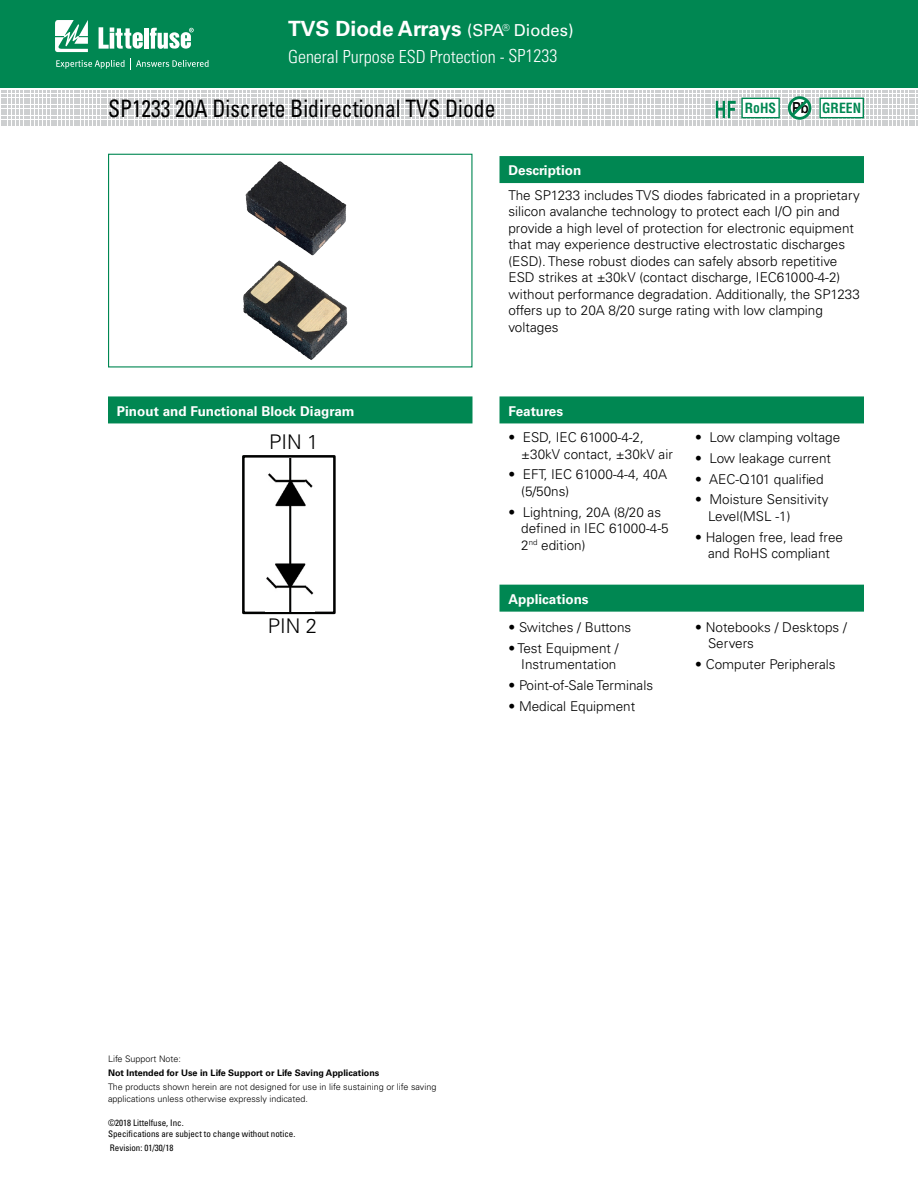
<style>
.page{position:relative;width:918px;height:1188px;background:#fff}
.page>*{position:absolute;margin:0;border:0;box-sizing:border-box;transform-origin:0 0}
.t1{font:condensed 24px "Univers LT Std";color:#000;scale:.9 1}
.t2{font:700 21px "Univers LT Std";color:#fff}
.t3{font:300 20.25px "Univers LT Std";letter-spacing:.005em;color:#000100}
.t4{font:300 condensed 18px "Univers LT Std";color:#fff}
.t5{font:700 condensed 13.65px "Helvetica LT Std";color:#008752}
.t6{font:300 13.5px/16.5px "Univers LT Std";color:#000}
.t7{font:700 13.5px "Univers LT Std";color:#fff}
.t8{font:9.6px "Univers LT Std";color:#fff}
.t9{font:300 9px/12px "Univers LT Std";color:#000}
.t10{font:condensed 9px/10.8px "Univers LT Std";color:#000}
.t11{font:700 9px "Univers LT Std";color:#000}
.s1{font-weight:400;font-size:16.5px}
.s2{font-family:"Univers LT Std";font-stretch:expanded;font-size:15.15px;color:#000}
</style>
<div class="page">
<div style="left:0;top:0;width:918px;height:88px;background:#008752"></div>
<svg style="left:55px;top:20px;width:33px;height:32px"></svg>
<hr style="left:144px;top:28px;width:4px;height:21px;background:#fff">
<svg style="left:150px;top:28px;width:44px;height:21px"></svg>
<svg style="left:99px;top:27px;width:44px;height:22px"></svg>
<svg style="left:56px;top:58px;width:153px;height:11px"></svg>
<div style="left:500px;top:156px;width:364px;height:27px;background:#008752"></div>
<div style="left:500px;top:585px;width:364px;height:27px;background:#008752"></div>
<div style="left:500px;top:396px;width:364px;height:27px;background:#008752"></div>
<div style="left:108px;top:396px;width:364px;height:27px;background:#008752"></div>
<div style="left:242px;top:455px;width:94px;height:159px;border:3px solid #000100"></div>
<img style="left:265px;top:458px;width:50px;height:153px">
<img style="left:245px;top:161px;width:81px;height:95px">
<div style="left:108px;top:154px;width:364px;height:213px;border:1px solid #008752"></div>
<svg style="left:1px;top:91px;width:917px;height:35px"></svg>
<h2 class="t2" style="left:288px;top:16px;width:287px">TVS Diode Arrays <span class="s1">(SPA</span><sup>®</sup> <span class="s1">Diodes)</span></h2>
<h3 class="t4" style="left:288px;top:45px;width:271px">General Purpose ESD Protection - SP1233</h3>
<p class="t8" style="left:504px;top:21px;width:9px">®</p>
<h1 class="t1" style="left:108px;top:93px;width:432px">SP1233 20A Discrete Bidirectional TVS Diode</h1>
<p class="t7" style="left:508px;top:163px;width:74px">Description</p>
<p class="t5" style="left:745px;top:99px;width:118px">RoHS <span class="s2">Pb</span> GREEN</p>
<p class="t6" style="left:508px;top:187px;width:353px">The SP1233 includes TVS diodes fabricated in a proprietary silicon avalanche technology to protect each I/O pin and provide a high level of protection for electronic equipment that may experience destructive electrostatic discharges (ESD). These robust diodes can safely absorb repetitive ESD strikes at ±30kV (contact discharge, IEC61000-4-2) without performance degradation. Additionally, the SP1233 offers up to 20A 8/20 surge rating with low clamping voltages</p>
<p class="t7" style="left:117px;top:403px;width:239px">Pinout and Functional Block Diagram</p>
<h3 class="t3" style="left:269px;top:430px;width:51px">PIN 1</h3>
<p class="t7" style="left:508px;top:403px;width:56px">Features</p>
<p class="t6" style="left:521px;top:429px;width:153px;text-indent:-13px">• ESD, IEC 61000-4-2, ±30kV contact, ±30kV air</p>
<p class="t6" style="left:521px;top:466px;width:147px;text-indent:-13px">• EFT, IEC 61000-4-4, 40A (5/50ns)</p>
<p class="t6" style="left:521px;top:503px;width:149px;text-indent:-13px">• Lightning, 20A (8/20 as defined in IEC 61000-4-5<br>2<sup>nd</sup> edition)</p>
<p class="t6" style="left:695px;top:429px;width:147px">• Low clamping voltage</p>
<p class="t6" style="left:695px;top:450px;width:137px">• Low leakage current</p>
<p class="t6" style="left:695px;top:471px;width:130px">• AEC-Q101 qualified</p>
<p class="t6" style="left:708px;top:491px;width:122px;text-indent:-13px">• Moisture Sensitivity<br>Level(MSL -1)</p>
<p class="t6" style="left:695px;top:529px;width:149px;text-align:center">• Halogen free, lead free and RoHS compliant</p>
<p class="t7" style="left:508px;top:591px;width:82px">Applications</p>
<h3 class="t3" style="left:268px;top:614px;width:51px">PIN 2</h3>
<p class="t6" style="left:509px;top:619px;width:124px">• Switches / Buttons</p>
<p class="t6" style="left:509px;top:640px;width:112px;text-align:right">• Test Equipment /<br>Instrumentation</p>
<p class="t6" style="left:509px;top:677px;width:146px">• Point-of-Sale Terminals</p>
<p class="t6" style="left:509px;top:698px;width:128px">• Medical Equipment</p>
<p class="t6" style="left:708px;top:619px;width:140px;text-indent:-13px">• Notebooks / Desktops /<br>Servers</p>
<p class="t6" style="left:695px;top:656px;width:142px">• Computer Peripherals</p>
<p class="t9" style="left:108px;top:1053px;width:75px">Life Support Note:</p>
<p class="t11" style="left:108px;top:1068px;width:273px">Not Intended for Use in Life Support or Life Saving Applications</p>
<p class="t9" style="left:108px;top:1081px;width:330px">The products shown herein are not designed for use in life sustaining or life saving applications unless otherwise expressly indicated.</p>
<p class="t10" style="left:108px;top:1118px;width:189px">©2018 Littelfuse, Inc.<br>Specifications are subject to change without notice.</p>
<p class="t10" style="left:110px;top:1143px;width:65px">Revision: 01/30/18</p>
</div>
